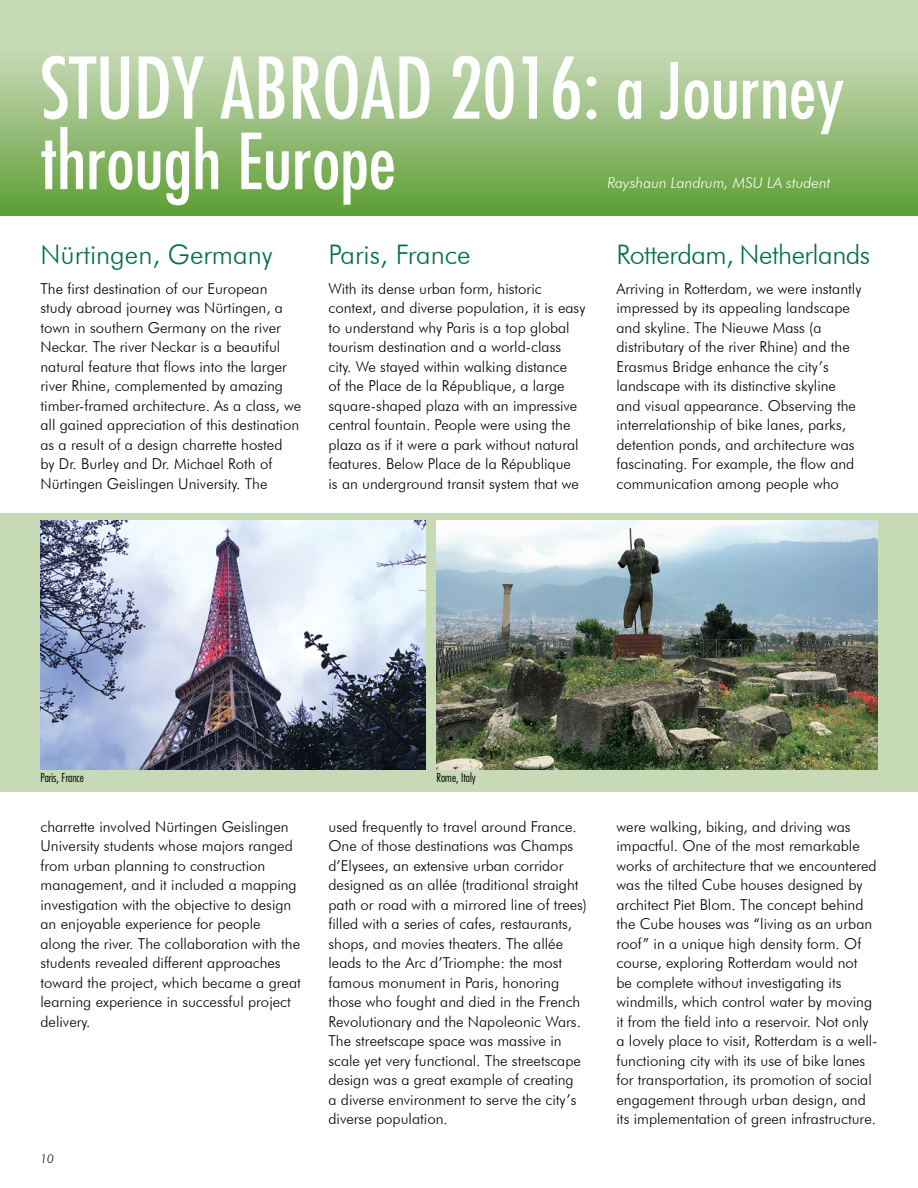
<style>
.page{position:relative;width:918px;height:1188px;background:#fff}
.page>*{position:absolute;margin:0;border:0;box-sizing:border-box;transform-origin:0 0}
.cutline{font:condensed 82.5px "Futura";letter-spacing:-.005em;color:#fff}
.cutline-2{font:condensed 75px "Futura";color:#fff}
.Body_copy{font:300 27px "Futura BT";color:#00723f}
.Body_copy-2{font:300 27px "Futura BT";letter-spacing:-.02em;color:#00723f}
.Body_copy-3{font:300 15px/19.5px "Futura BT";color:#000}
.cutline-3{font:italic 300 15px "Futura BT";color:#fff}
.t1{font:300 condensed 12px "Futura";color:#000}
.t2{font:italic 300 12px "Futura BT";color:#000}
.s1{font-size:75px}
.s2{color:#fff}
</style>
<div class="page">
<svg style="left:0;top:0;width:918px;height:216px;background:#9ec385"></svg>
<div style="left:0;top:513px;width:918px;height:278px;background:#c6dab6"></div>
<img style="left:40px;top:521px;width:386px;height:249px">
<img style="left:437px;top:521px;width:441px;height:249px">
<p class="cutline" style="left:40px;top:39px;width:805px">STUDY ABROAD 2016: <span class="s1">a Journey</span></p>
<p class="cutline-2" style="left:40px;top:117px;width:357px">through Europe</p>
<p class="cutline-3" style="left:608px;top:174px;width:225px">Rayshaun Landrum, MSU LA student</p>
<p class="Body_copy" style="left:40px;top:238px;width:239px">Nürtingen, Germany<span class="s2">.</span></p>
<p class="Body_copy-3" style="left:40px;top:279px;width:262px">The first destination of our European study abroad journey was Nürtingen, a town in southern Germany on the river Neckar. The river Neckar is a beautiful natural feature that flows into the larger river Rhine, complemented by amazing timber-framed architecture. As a class, we all gained appreciation of this destination as a result of a design charrette hosted<br>by Dr. Burley and Dr. Michael Roth of Nürtingen Geislingen University. The</p>
<p class="Body_copy" style="left:328px;top:238px;width:151px">Paris, France<span class="s2">.</span></p>
<p class="Body_copy-3" style="left:328px;top:279px;width:258px">With its dense urban form, historic context, and diverse population, it is easy to understand why Paris is a top global tourism destination and a world-class city. We stayed within walking distance<br>of the Place de la République, a large square-shaped plaza with an impressive central fountain. People were using the plaza as if it were a park without natural features. Below Place de la République<br>is an underground transit system that we</p>
<p class="Body_copy-2" style="left:616px;top:238px;width:262px">Rotterdam, Netherlands<span class="s2">.</span></p>
<p class="Body_copy-3" style="left:616px;top:279px;width:246px">Arriving in Rotterdam, we were instantly impressed by its appealing landscape and skyline. The Nieuwe Mass (a distributary of the river Rhine) and the Erasmus Bridge enhance the city’s landscape with its distinctive skyline and visual appearance. Observing the interrelationship of bike lanes, parks, detention ponds, and architecture was fascinating. For example, the flow and communication among people who</p>
<p class="t1" style="left:40px;top:771px;width:45px">Paris, France</p>
<p class="t1" style="left:436px;top:771px;width:41px">Rome, Italy</p>
<p class="Body_copy-3" style="left:40px;top:817px;width:262px">charrette involved Nürtingen Geislingen University students whose majors ranged from urban planning to construction management, and it included a mapping investigation with the objective to design an enjoyable experience for people<br>along the river. The collaboration with the students revealed different approaches toward the project, which became a great learning experience in successful project delivery.</p>
<p class="t2" style="left:40px;top:1151px;width:15px">10</p>
<p class="Body_copy-3" style="left:328px;top:817px;width:260px">used frequently to travel around France.<br>One of those destinations was Champs d’Elysees, an extensive urban corridor designed as an allée (traditional straight path or road with a mirrored line of trees) filled with a series of cafes, restaurants, shops, and movies theaters. The allée leads to the Arc d’Triomphe: the most famous monument in Paris, honoring those who fought and died in the French Revolutionary and the Napoleonic Wars.<br>The streetscape space was massive in scale yet very functional. The streetscape design was a great example of creating<br>a diverse environment to serve the city’s diverse population.</p>
<p class="Body_copy-3" style="left:616px;top:817px;width:263px">were walking, biking, and driving was impactful. One of the most remarkable works of architecture that we encountered was the tilted Cube houses designed by architect Piet Blom. The concept behind the Cube houses was “living as an urban roof” in a unique high density form. Of course, exploring Rotterdam would not<br>be complete without investigating its windmills, which control water by moving it from the field into a reservoir. Not only a lovely place to visit, Rotterdam is a well&shy;functioning city with its use of bike lanes for transportation, its promotion of social engagement through urban design, and its implementation of green infrastructure.</p>
</div>
